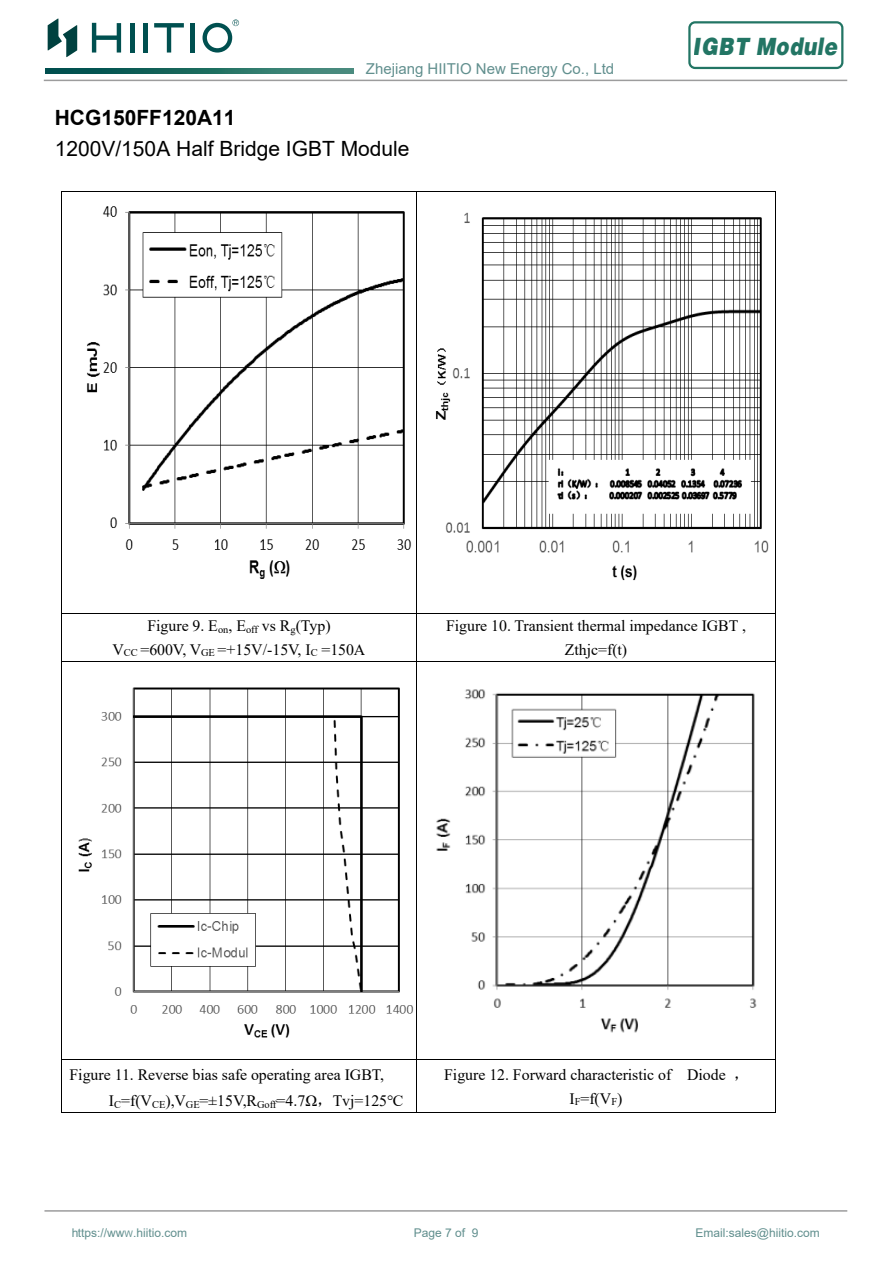
<style>
.page{position:relative;width:893px;height:1263px;background:#fff}
.page>*{position:absolute;margin:0;border:0;box-sizing:border-box;transform-origin:0 0}
.t1{font:24px "HGF9 X CNKI";color:#227564;scale:.86 1}
.t2{font:21px "Arial";color:#000}
.t3{font:700 21px "Arial";color:#000}
.t4{font:15.9px/23.4px "Times New Roman";color:#000;text-align:center}
.t5{font:15px "Arial";color:#618f8e}
.t6{font:12px "Arial";color:#618f8e}
.s1{font-family:"Sim Sun"}
.s2{font-size:9px}
</style>
<div class="page">
<img style="left:87px;top:206px;width:682px;height:375px">
<hr style="left:62px;top:191px;width:354px;height:1px;background:#000">
<hr style="left:417px;top:191px;width:358px;height:1px;background:#000">
<hr style="left:61px;top:192px;width:1px;height:421px;background:#000">
<hr style="left:416px;top:192px;width:1px;height:421px;background:#000">
<hr style="left:775px;top:192px;width:1px;height:421px;background:#000">
<hr style="left:62px;top:613px;width:354px;height:1px;background:#000">
<hr style="left:417px;top:613px;width:358px;height:1px;background:#000">
<hr style="left:61px;top:614px;width:1px;height:47px;background:#000">
<hr style="left:416px;top:614px;width:1px;height:47px;background:#000">
<hr style="left:775px;top:614px;width:1px;height:47px;background:#000">
<img style="left:78px;top:687px;width:336px;height:351px">
<hr style="left:62px;top:661px;width:354px;height:1px;background:#000">
<hr style="left:417px;top:661px;width:358px;height:1px;background:#000">
<hr style="left:61px;top:661px;width:1px;height:399px;background:#000">
<hr style="left:416px;top:661px;width:1px;height:399px;background:#000">
<hr style="left:775px;top:661px;width:1px;height:399px;background:#000">
<hr style="left:62px;top:1060px;width:354px;height:1px;background:#000">
<hr style="left:417px;top:1060px;width:358px;height:1px;background:#000">
<hr style="left:61px;top:1060px;width:1px;height:52px;background:#000">
<hr style="left:62px;top:1112px;width:354px;height:1px;background:#000">
<hr style="left:416px;top:1060px;width:1px;height:52px;background:#000">
<hr style="left:417px;top:1112px;width:358px;height:1px;background:#000">
<hr style="left:775px;top:1060px;width:1px;height:52px;background:#000">
<svg style="left:45px;top:68px;width:308px;height:6px"></svg>
<hr style="left:44px;top:1210px;width:803px;height:2px;background:#9c9c9d">
<hr style="left:44px;top:80px;width:803px;height:1px;background:#9c9c9d">
<div style="left:688px;top:21px;width:155px;height:48px;border:2px solid #227564;border-radius:6px"></div>
<hr style="left:191px;top:23px;width:4px;height:30px;background:#005050">
<div style="left:130px;top:23px;width:5px;height:30px;background:#005050"></div>
<svg style="left:92px;top:23px;width:29px;height:30px"></svg>
<hr style="left:144px;top:23px;width:4px;height:30px;background:#005050">
<svg style="left:154px;top:23px;width:30px;height:30px"></svg>
<svg style="left:202px;top:19px;width:37px;height:34px"></svg>
<svg style="left:48px;top:19px;width:29px;height:38px"></svg>
<img style="left:436px;top:689px;width:321px;height:344px">
<p class="t5" style="left:366px;top:58px;width:250px">Zhejiang HIITIO New Energy Co., Ltd</p>
<h2 class="t3" style="left:55px;top:103px;width:182px">HCG150FF120A11</h2>
<h2 class="t2" style="left:55px;top:134px;width:356px">1200V/150A Half Bridge IGBT Module</h2>
<h1 class="t1" style="left:693px;top:28px;width:169px">IGBT Module</h1>
<p class="t4" style="left:112px;top:614px;width:255px">Figure 9. E<sub>on</sub>, E<sub>off</sub> vs R<sub>g</sub>(Typ)<br>V<sub>CC</sub> =600V, V<sub>GE</sub> =+15V/-15V, I<sub>C</sub> =150A</p>
<p class="t4" style="left:446px;top:614px;width:302px">Figure 10. Transient thermal impedance IGBT ,<br>Zthjc=f(t)</p>
<p class="t4" style="left:109px;top:1061px;width:296px;line-height:26px;text-align:left;text-indent:-39px">Figure 11. Reverse bias safe operating area IGBT,<br>I<sub>C</sub>=f(V<sub>CE</sub>),V<sub>GE</sub>=±15V,R<sub>Goff</sub>=4.7Ω<span class="s1">，</span>Tvj=125℃</p>
<p class="t4" style="left:444px;top:1063px;width:307px">Figure 12. Forward characteristic of Diode <span class="s1">，<br></span>I<sub>F</sub>=f(V<sub>F</sub>)</p>
<p class="t6" style="left:71px;top:1225px;width:117px">https://ww<span class="s2">W</span>.hiitio.com</p>
<p class="t6" style="left:414px;top:1225px;width:66px">Page 7 of 9</p>
<p class="t6" style="left:695px;top:1225px;width:126px">Email:sales@hiitio.com</p>
</div>
